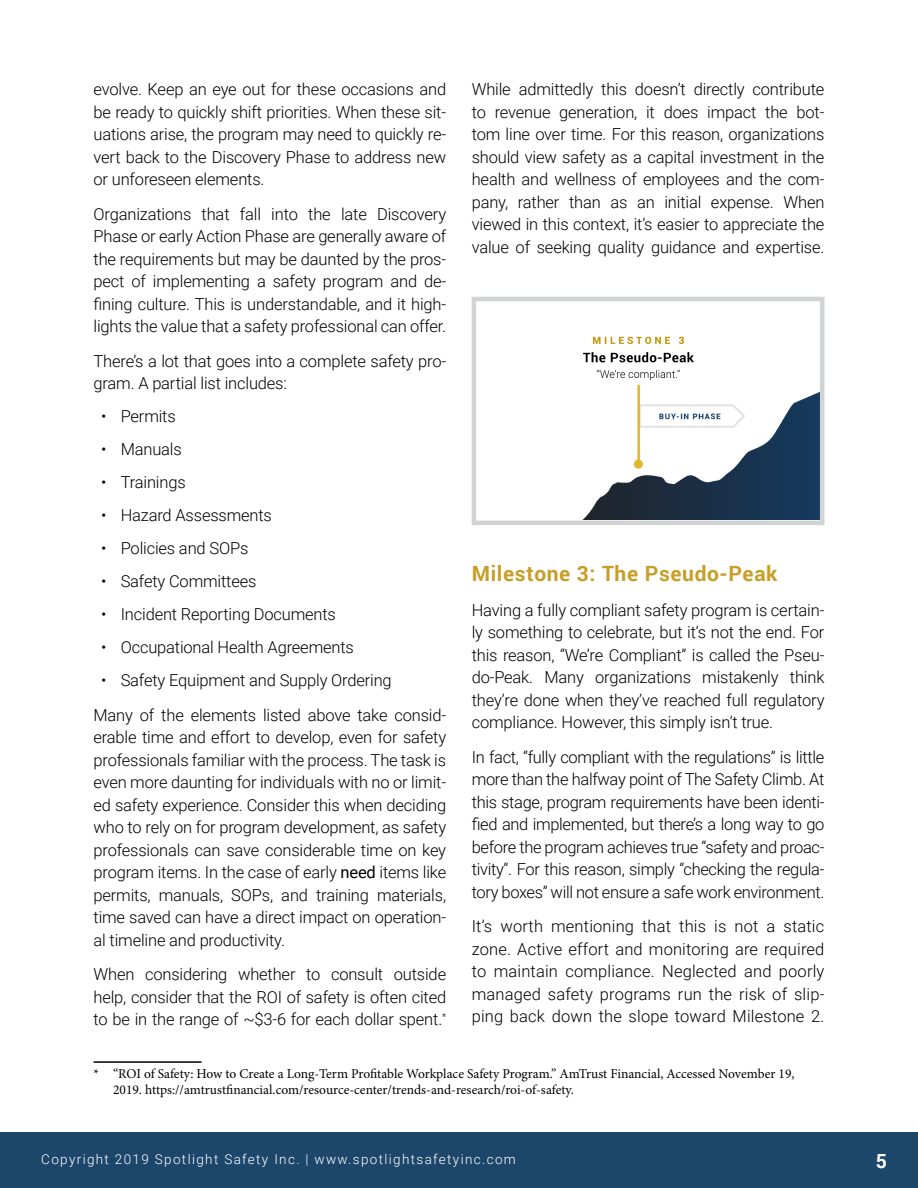
<style>
.page{position:relative;width:918px;height:1188px;background:#fff}
.page>*{position:absolute;margin:0;border:0;box-sizing:border-box;transform-origin:0 0}
.t1{font:700 21px "Roboto";letter-spacing:.03em;color:#c89e27}
.t2{font:700 19.5px "Roboto";color:#fff}
.t3{font:300 16.5px/22.5px "Roboto";letter-spacing:-.01em;color:#000;text-align:justify}
.Footnote{font:13.5px/16.2px "Minion Pro";letter-spacing:-.005em;color:#000}
.t4{font:300 13.5px "Roboto";letter-spacing:.1em;color:#fff}
.s1{font-weight:400}
</style>
<div class="page">
<div style="left:0;top:1133px;width:918px;height:55px;background:#1c476b"></div>
<hr style="left:94px;top:1061px;width:108px;height:2px;background:#000">
<img style="left:582px;top:336px;width:237px;height:184px">
<div style="left:472px;top:297px;width:352px;height:228px;border:4px solid #d1d3d4"></div>
<p class="t3" style="left:94px;top:78px;width:354px">evolve. Keep an eye out for these occasions and be ready to quickly shift priorities. When these sit&shy;uations arise, the program may need to quickly re&shy;vert back to the Discovery Phase to address new or unforeseen elements.</p>
<p class="t3" style="left:94px;top:202px;width:354px">Organizations that fall into the late Discovery Phase or early Action Phase are generally aware of the requirements but may be daunted by the pros&shy;pect of implementing a safety program and de&shy;fining culture. This is understandable, and it high&shy;lights the value that a safety professional can offer.</p>
<p class="t3" style="left:94px;top:349px;width:354px">There’s a lot that goes into a complete safety pro&shy;gram. A partial list includes:</p>
<p class="t3" style="left:101px;top:405px;width:76px">• Permits</p>
<p class="t3" style="left:101px;top:438px;width:82px">• Manuals</p>
<p class="t3" style="left:101px;top:471px;width:86px">• Trainings</p>
<p class="t3" style="left:101px;top:504px;width:172px">• Hazard Assessments</p>
<p class="t3" style="left:101px;top:537px;width:149px">• Policies and SOPs</p>
<p class="t3" style="left:101px;top:570px;width:157px">• Safety Committees</p>
<p class="t3" style="left:101px;top:603px;width:236px">• Incident Reporting Documents</p>
<p class="t3" style="left:101px;top:636px;width:254px">• Occupational Health Agreements</p>
<p class="t3" style="left:101px;top:669px;width:292px">• Safety Equipment and Supply Ordering</p>
<p class="t3" style="left:94px;top:703px;width:354px">Many of the elements listed above take consid&shy;erable time and effort to develop, even for safety professionals familiar with the process. The task is even more daunting for individuals with no or limit&shy;ed safety experience. Consider this when deciding who to rely on for program development, as safety professionals can save considerable time on key program items. In the case of early <span class="s1">need</span> items like permits, manuals, SOPs, and training materials, time saved can have a direct impact on operation&shy;al timeline and productivity.</p>
<p class="t3" style="left:94px;top:963px;width:354px">When considering whether to consult outside help, consider that the ROI of safety is often cited to be in the range of ~$3-6 for each dollar spent.<sup>*</sup></p>
<p class="Footnote" style="left:113px;top:1066px;width:683px;text-indent:-19px">* “ROI of Safety: How to Create a Long-Term Profitable Workplace Safety Program.” AmTrust Financial, Accessed November 19,<br>2019. https://amtrustfinancial.com/resource-center/trends-and-research/roi-of-safety.</p>
<p class="t3" style="left:472px;top:78px;width:354px">While admittedly this doesn’t directly contribute to revenue generation, it does impact the bot&shy;tom line over time. For this reason, organizations should view safety as a capital investment in the health and wellness of employees and the com&shy;pany, rather than as an initial expense. When viewed in this context, it’s easier to appreciate the value of seeking quality guidance and expertise.</p>
<h2 class="t1" style="left:472px;top:559px;width:307px">Milestone 3: The Pseudo-Peak</h2>
<p class="t3" style="left:472px;top:598px;width:354px">Having a fully compliant safety program is certain&shy;ly something to celebrate, but it’s not the end. For this reason, “We’re Compliant” is called the Pseu&shy;do-Peak. Many organizations mistakenly think they’re done when they’ve reached full regulatory compliance. However, this simply isn’t true.</p>
<p class="t3" style="left:472px;top:745px;width:354px">In fact, “fully compliant with the regulations” is little more than the halfway point of The Safety Climb. At this stage, program requirements have been identi&shy;fied and implemented, but there’s a long way to go before the program achieves true “safety and proac&shy;tivity”. For this reason, simply “checking the regula&shy;tory boxes” will not ensure a safe work environment.</p>
<p class="t3" style="left:472px;top:915px;width:354px">It’s worth mentioning that this is not a static zone. Active effort and monitoring are required to maintain compliance. Neglected and poorly managed safety programs run the risk of slip&shy;ping back down the slope toward Milestone 2.</p>
<p class="t4" style="left:41px;top:1150px;width:476px">Copyright 2019 Spotlight Safety Inc. | www.spotlightsafetyinc.com</p>
<p class="t2" style="left:876px;top:1148px;width:13px">5</p>
</div>
